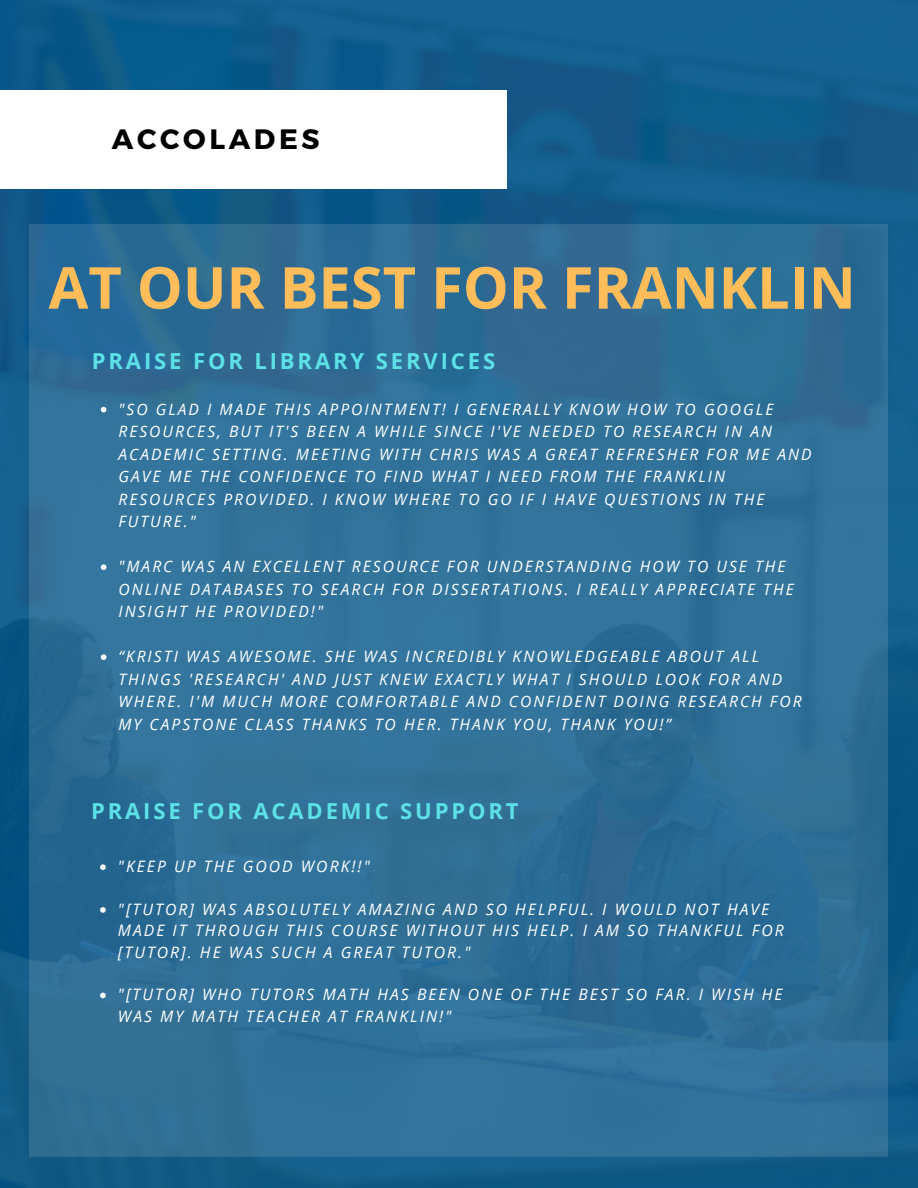
<style>
.page{position:relative;width:918px;height:1188px;background:#fff}
.page>*{position:absolute;margin:0;border:0;box-sizing:border-box;transform-origin:0 0}
.t1{font:700 57.9px "Open Sans";color:#ffbd59}
.t2{font:700 28.05px "Montserrat";letter-spacing:.13em;color:#000}
.t3{font:700 22.05px "Open Sans";letter-spacing:.13em;color:#5ce1e6}
.t4{font:italic 15.75px/21.3px "Open Sans";letter-spacing:.13em;color:#fff}
.t5{font:italic 15.6px/22.5px "Open Sans";letter-spacing:.13em;color:#fff}
</style>
<div class="page">
<img style="left:0;top:0;width:918px;height:1188px">
<div style="left:0;top:90px;width:506px;height:98px;background:#fff"></div>
<div style="left:29px;top:225px;width:858px;height:932px;background:linear-gradient(to right,#307098,#2f6f97)"></div>
<svg style="left:101px;top:407px;width:5px;height:5px"></svg>
<svg style="left:101px;top:564px;width:5px;height:6px"></svg>
<svg style="left:101px;top:654px;width:5px;height:6px"></svg>
<svg style="left:100px;top:864px;width:6px;height:6px"></svg>
<svg style="left:100px;top:907px;width:6px;height:6px"></svg>
<svg style="left:100px;top:993px;width:6px;height:5px"></svg>
<h2 class="t2" style="left:112px;top:121px;width:209px">ACCOLADES</h2>
<h1 class="t1" style="left:48px;top:247px;width:809px">AT OUR BEST FOR FRANKLIN</h1>
<h3 class="t3" style="left:92px;top:345px;width:405px">PRAISE FOR LIBRARY SERVICES</h3>
<p class="t5" style="left:118px;top:397px;width:695px">"SO GLAD I MADE THIS APPOINTMENT! I GENERALLY KNOW HOW TO GOOGLE RESOURCES, BUT IT'S BEEN A WHILE SINCE I'VE NEEDED TO RESEARCH IN AN ACADEMIC SETTING. MEETING WITH CHRIS WAS A GREAT REFRESHER FOR ME AND GAVE ME THE CONFIDENCE TO FIND WHAT I NEED FROM THE FRANKLIN RESOURCES PROVIDED. I KNOW WHERE TO GO IF I HAVE QUESTIONS IN THE FUTURE."</p>
<p class="t5" style="left:118px;top:555px;width:677px">"MARC WAS AN EXCELLENT RESOURCE FOR UNDERSTANDING HOW TO USE THE<br>ONLINE DATABASES TO SEARCH FOR DISSERTATIONS. I REALLY APPRECIATE THE<br>INSIGHT HE PROVIDED!"</p>
<p class="t5" style="left:118px;top:645px;width:685px">“KRISTI WAS AWESOME. SHE WAS INCREDIBLY KNOWLEDGEABLE ABOUT ALL THINGS 'RESEARCH' AND JUST KNEW EXACTLY WHAT I SHOULD LOOK FOR AND WHERE. I'M MUCH MORE COMFORTABLE AND CONFIDENT DOING RESEARCH FOR MY CAPSTONE CLASS THANKS TO HER. THANK YOU, THANK YOU!”</p>
<h3 class="t3" style="left:91px;top:796px;width:429px">PRAISE FOR ACADEMIC SUPPORT</h3>
<p class="t4" style="left:118px;top:855px;width:253px">"KEEP UP THE GOOD WORK!!"</p>
<p class="t4" style="left:118px;top:898px;width:667px">"[TUTOR] WAS ABSOLUTELY AMAZING AND SO HELPFUL. I WOULD NOT HAVE<br>MADE IT THROUGH THIS COURSE WITHOUT HIS HELP. I AM SO THANKFUL FOR [TUTOR]. HE WAS SUCH A GREAT TUTOR."</p>
<p class="t4" style="left:118px;top:984px;width:666px">"[TUTOR] WHO TUTORS MATH HAS BEEN ONE OF THE BEST SO FAR. I WISH HE<br>WAS MY MATH TEACHER AT FRANKLIN!"</p>
</div>
